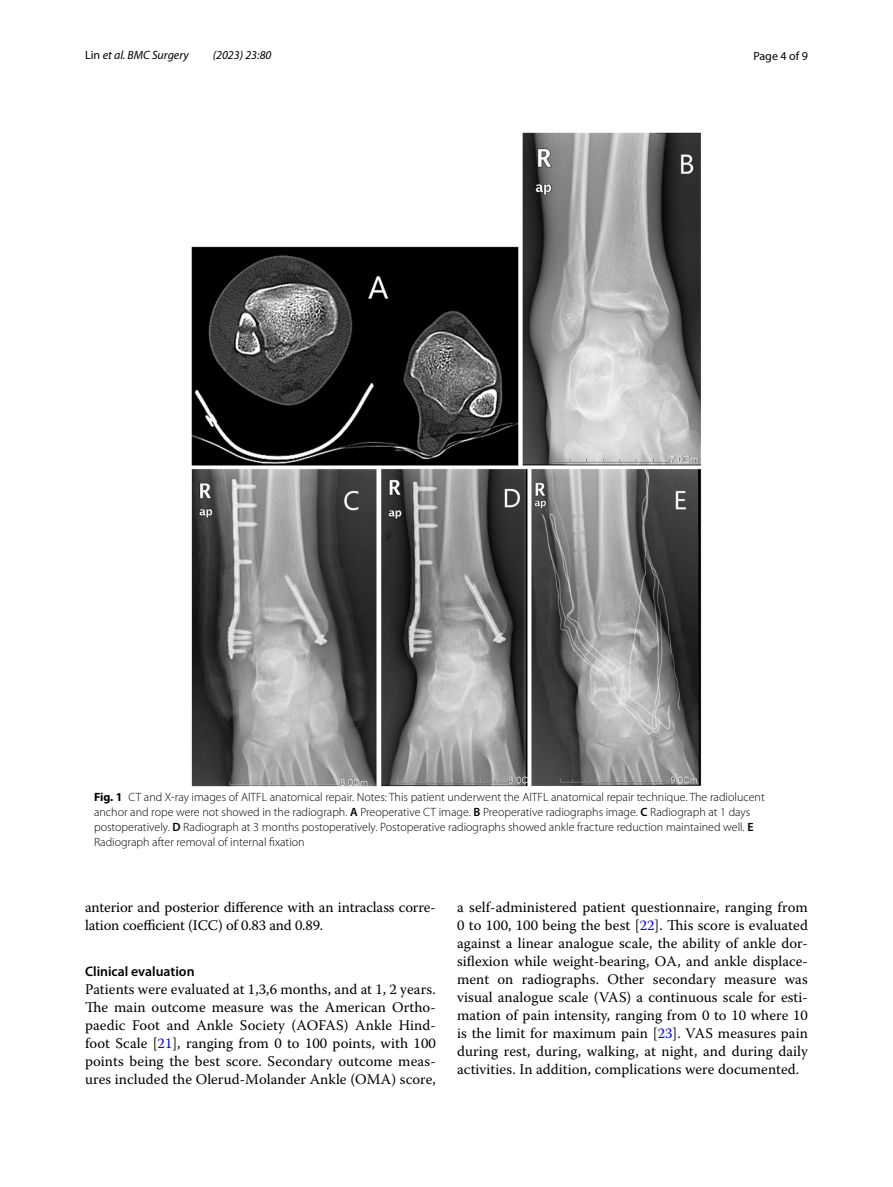
<style>
.page{position:relative;width:893px;height:1187px;background:#fff}
.page>*{position:absolute;margin:0;border:0;box-sizing:border-box;transform-origin:0 0}
.t1{font:14.7px/18px "Warnock Pro";color:#000;text-align:justify}
.t2{font:600 13.8px "Myriad Pro";color:#000}
.t3{font:300 12px/15px "Myriad Pro";color:#000}
.t4{font:italic 12px "Myriad Pro";color:#000}
.t5{font:12px "Myriad Pro";color:#000}
.s1{font-style:normal}
.s2{font-weight:700}
.s3{font-weight:600}
.s4{color:#00f}
</style>
<div class="page">
<img style="left:191px;top:133px;width:511px;height:653px">
<p class="t4" style="left:85px;top:48px;width:105px"><span class="s1">Lin</span> et al. BMC Surgery</p>
<p class="t4" style="left:213px;top:48px;width:60px">(2023) 23:80</p>
<p class="t5" style="left:753px;top:48px;width:56px">Page 4 of 9</p>
<p class="t3" style="left:94px;top:789px;width:672px"><span class="s2">Fig. 1</span> CT and X-ray images of AITFL anatomical repair. Notes: This patient underwent the AITFL anatomical repair technique. The radiolucent anchor and rope were not showed in the radiograph. <span class="s3">A</span> Preoperative CT image. <span class="s3">B</span> Preoperative radiographs image. <span class="s3">C</span> Radiograph at 1 days postoperatively. <span class="s3">D</span> Radiograph at 3 months postoperatively. Postoperative radiographs showed ankle fracture reduction maintained well. <span class="s3">E </span>Radiograph after removal of internal fixation</p>
<p class="t1" style="left:85px;top:897px;width:352px">anterior and posterior difference with an intraclass corre&shy;lation coefficient (ICC) of 0.83 and 0.89.</p>
<p class="t2" style="left:85px;top:962px;width:111px">Clinical evaluation</p>
<p class="t1" style="left:85px;top:980px;width:352px">Patients were evaluated at 1,3,6 months, and at 1, 2 years.<br>The main outcome measure was the American Ortho&shy;paedic Foot and Ankle Society (AOFAS) Ankle Hind&shy;foot Scale [<span class="s4">21</span>], ranging from 0 to 100 points, with 100 points being the best score. Secondary outcome meas&shy;ures included the Olerud-Molander Ankle (OMA) score,</p>
<p class="t1" style="left:457px;top:897px;width:352px">a self-administered patient questionnaire, ranging from 0 to 100, 100 being the best [<span class="s4">22</span>]. This score is evaluated against a linear analogue scale, the ability of ankle dor&shy;siflexion while weight-bearing, OA, and ankle displace&shy;ment on radiographs. Other secondary measure was visual analogue scale (VAS) a continuous scale for esti&shy;mation of pain intensity, ranging from 0 to 10 where 10 is the limit for maximum pain [<span class="s4">23</span>]. VAS measures pain during rest, during, walking, at night, and during daily activities. In addition, complications were documented.</p>
</div>
